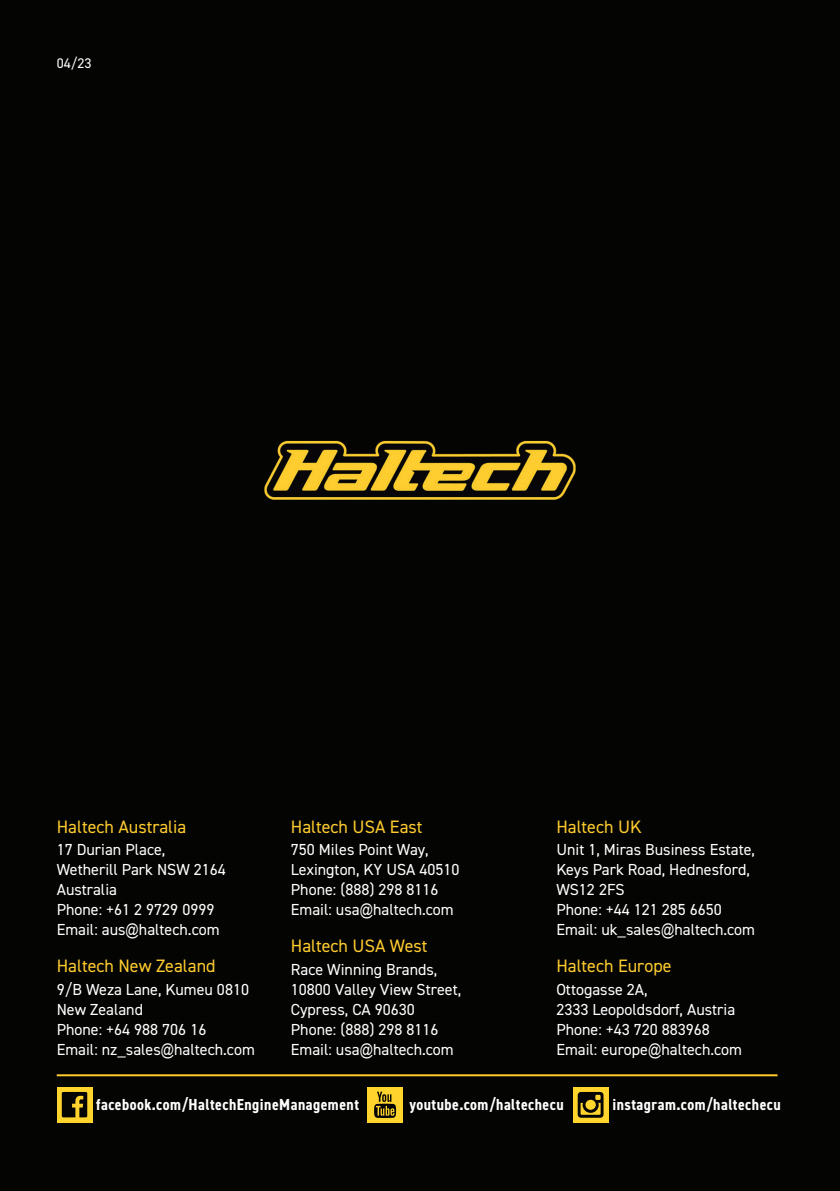
<style>
.page{position:relative;width:840px;height:1191px;background:#fff}
.page>*{position:absolute;margin:0;border:0;box-sizing:border-box;transform-origin:0 0}
.Haltech_Region{font:18px "DIN2014";color:#fecb2f}
.Body_Copy{font:16px/20px "DIN2014";color:#fff}
.Body_Copy-2{font:700 condensed 16px "DIN2014";letter-spacing:.03em;color:#fff}
.Body_Copy-3{font:14px "DIN2014";color:#fff}
.s1{font-family:"Arial Narrow"}
</style>
<div class="page">
<div style="left:0;top:0;width:839px;height:1191px;background:#040503"></div>
<div style="left:367px;top:1087px;width:35px;height:35px;background:#ffd42c"></div>
<svg style="left:374px;top:1091px;width:22px;height:27px"></svg>
<div style="left:57px;top:1086px;width:35px;height:36px;background:#ffd42c"></div>
<svg style="left:62px;top:1092px;width:25px;height:25px"></svg>
<div style="left:572px;top:1087px;width:36px;height:35px;background:#ffd42c"></div>
<svg style="left:577px;top:1092px;width:26px;height:25px"></svg>
<hr style="left:57px;top:1074px;width:720px;height:2px;background:#fecb2f">
<p class="Body_Copy-3" style="left:57px;top:54px;width:36px">04/23</p>
<p class="Haltech_Region" style="left:57px;top:815px;width:131px">Haltech Australia</p>
<p class="Body_Copy" style="left:57px;top:839px;width:170px">17 Durian Place,<br>Wetherill Park NSW 2164<br>Australia<br>Phone: +61 2 9729 0999<br>Email: aus<span class="s1">@</span>haltech.com</p>
<p class="Haltech_Region" style="left:57px;top:955px;width:160px">Haltech New Zealand</p>
<p class="Body_Copy" style="left:57px;top:979px;width:199px">9/B Weza Lane, Kumeu 0810<br>New Zealand<br>Phone: +64 988 706 16<br>Email: nz_sales<span class="s1">@</span>haltech.com</p>
<p class="Haltech_Region" style="left:291px;top:815px;width:133px">Haltech USA East</p>
<p class="Body_Copy" style="left:291px;top:839px;width:170px">750 Miles Point Way,<br>Lexington, KY USA 40510<br>Phone: (888) 298 8116<br>Email: usa<span class="s1">@</span>haltech.com</p>
<p class="Haltech_Region" style="left:291px;top:935px;width:138px">Haltech USA West</p>
<p class="Body_Copy" style="left:291px;top:959px;width:172px">Race Winning Brands,<br>10800 Valley View Street,<br>Cypress, CA 90630<br>Phone: (888) 298 8116<br>Email: usa<span class="s1">@</span>haltech.com</p>
<p class="Haltech_Region" style="left:556px;top:815px;width:87px">Haltech UK</p>
<p class="Body_Copy" style="left:556px;top:839px;width:200px">Unit 1, Miras Business Estate,<br>Keys Park Road, Hednesford,<br>WS12 2FS<br>Phone: +44 121 285 6650<br>Email: uk_sales<span class="s1">@</span>haltech.com</p>
<p class="Haltech_Region" style="left:556px;top:955px;width:117px">Haltech Europe</p>
<p class="Body_Copy" style="left:556px;top:979px;width:187px">Ottogasse 2A,<br>2333 Leopoldsdorf, Austria<br>Phone: +43 720 883968<br>Email: europe<span class="s1">@</span>haltech.com</p>
<p class="Body_Copy-2" style="left:96px;top:1093px;width:264px">facebook.com/HaltechEngineManagement</p>
<p class="Body_Copy-2" style="left:409px;top:1093px;width:155px">youtube.com/haltechecu</p>
<p class="Body_Copy-2" style="left:612px;top:1093px;width:170px">instagram.com/haltechecu</p>
</div>
